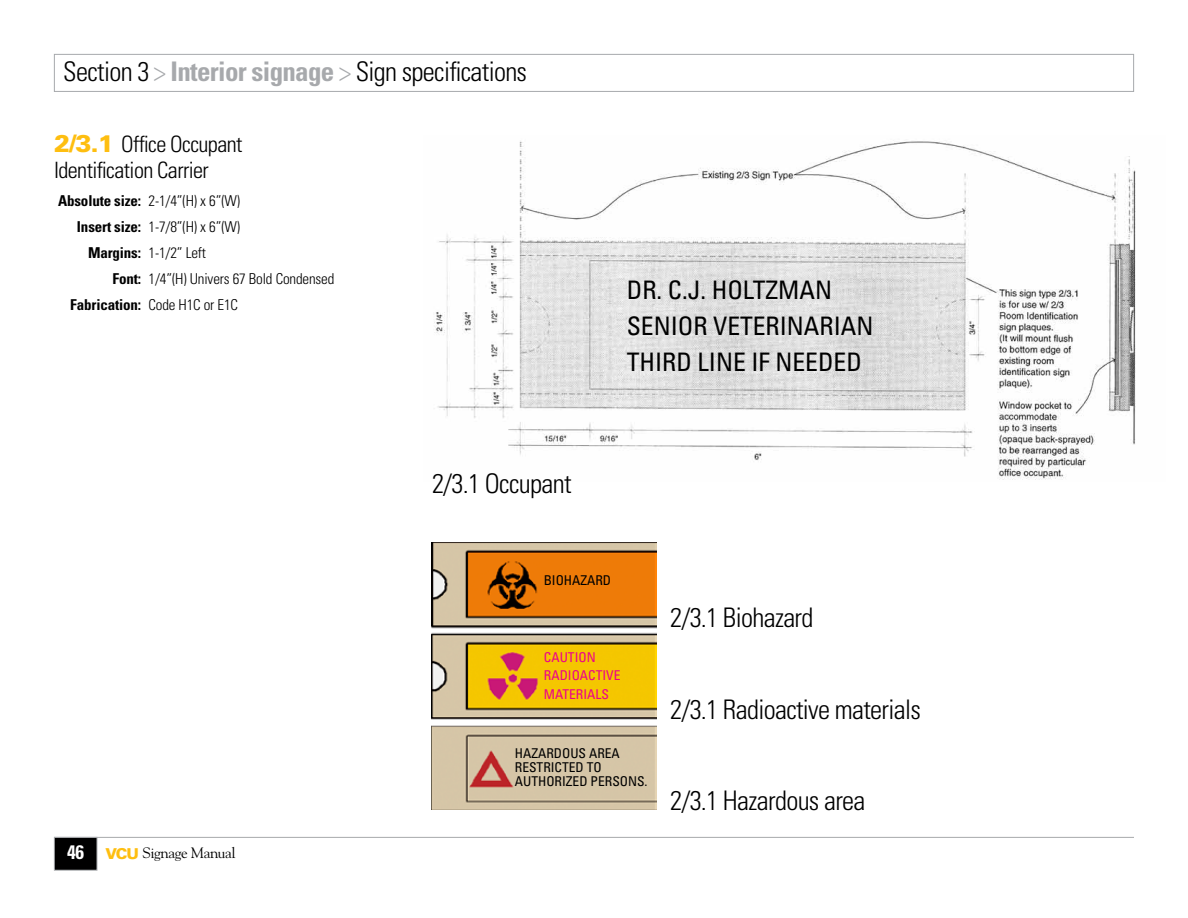
<style>
.page{position:relative;width:1188px;height:918px;background:#fff}
.page>*{position:absolute;margin:0;border:0;box-sizing:border-box;transform-origin:0 0}
.t1{font:300 condensed 27px "Univers LT Std";letter-spacing:-.025em;color:#000}
.t2{font:condensed 25.5px/36px "Univers LT Std";color:#000}
.t3{font:300 condensed 22.5px/25.5px "Univers LT Std";letter-spacing:-.025em;color:#000}
.t4{font:300 condensed 15px "Univers";letter-spacing:-.01em;color:#000}
.t5{font:700 condensed 15px "Univers LT Std";letter-spacing:-.01em;color:#000}
.t6{font:15px "Goudy Std";letter-spacing:-.025em;color:#000}
.t7{font:condensed 13.5px/14.2px "Univers LT Std";color:#000}
.t8{font:condensed 13.5px/18.8px "Univers LT Std";color:#ec008c}
.s1{color:#a7a9ac}
.s2{font-weight:700;color:#a7a9ac}
.s3{font-weight:900;font-stretch:normal;font-size:24px;color:#febe10}
.s4{font-family:"Univers LT Std";font-weight:700}
.s5{font-family:"Univers";font-weight:300}
.s6{font-family:"Univers LT Std";font-weight:700;font-stretch:condensed;font-size:19.5px;color:#fff}
.s7{font-family:"Univers LT Std";font-weight:900;color:#febe10}
</style>
<div class="page">
<div style="left:54px;top:54px;width:1080px;height:38px;border:1px solid #a7a9ac"></div>
<div style="left:54px;top:837px;width:43px;height:33px;background:#000"></div>
<div style="left:54px;top:837px;width:43px;height:34px;border:1px solid #a7a9ac"></div>
<hr style="left:54px;top:837px;width:1080px;height:1px;background:#a7a9ac">
<img style="left:432px;top:542px;width:225px;height:268px">
<img style="left:434px;top:141px;width:702px;height:339px">
<p class="t1" style="left:63px;top:55px;width:465px">Section 3 <span class="s1">&gt;</span> <span class="s2">Interior signage</span> <span class="s1">&gt;</span> Sign specifications</p>
<p class="t3" style="left:54px;top:132px;width:190px"><span class="s3">2/3.1</span> Office Occupant<br>Identification Carrier</p>
<p class="t4" style="left:58px;top:192px;width:184px"><span class="s4">Absolute size:</span> 2-1/4”(H) x 6”(W)</p>
<p class="t4" style="left:77px;top:218px;width:165px"><span class="s4">Insert size:</span> 1-7/8”(H) x 6”(W)</p>
<p class="t4" style="left:88px;top:244px;width:120px"><span class="s4">Margins:</span> 1-1/2” Left</p>
<p class="t4" style="left:113px;top:270px;width:223px"><span class="s4">Font:</span> 1/4”(H) Univers 67 Bold Condensed</p>
<p class="t5" style="left:70px;top:295px;width:169px">Fabrication: <span class="s5">Code H1C or E1C</span></p>
<p class="t2" style="left:627px;top:271px;width:248px">DR. C.J. HOLTZMAN<br>SENIOR VETERINARIAN<br>THIRD LINE IF NEEDED</p>
<p class="t1" style="left:432px;top:468px;width:141px">2/3.1 Occupant</p>
<p class="t7" style="left:544px;top:573px;width:69px">BIOHAZARD</p>
<p class="t1" style="left:670px;top:602px;width:145px">2/3.1 Biohazard</p>
<p class="t6" style="left:67px;top:844px;width:170px"><span class="s6">46</span> <span class="s7">VCU</span> Signage Manual</p>
<p class="t8" style="left:544px;top:647px;width:78px">CAUTION<br>RADIOACTIVE<br>MATERIALS</p>
<p class="t7" style="left:515px;top:746px;width:134px">HAZARDOUS AREA<br>RESTRICTED TO<br>AUTHORIZED PERSONS.</p>
<p class="t1" style="left:670px;top:693px;width:252px">2/3.1 Radioactive materials</p>
<p class="t1" style="left:670px;top:784px;width:197px">2/3.1 Hazardous area</p>
</div>
